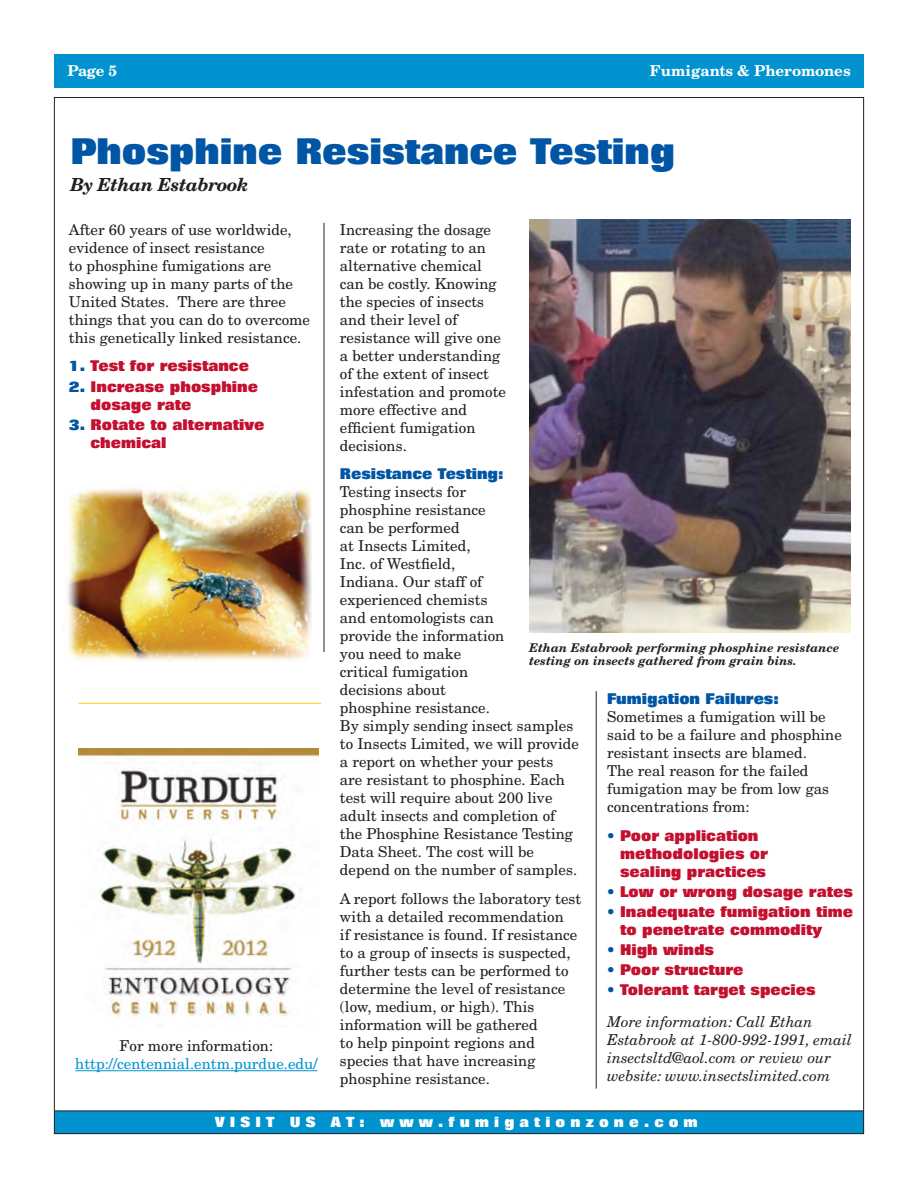
<style>
.page{position:relative;width:918px;height:1188px;background:#fff}
.page>*{position:absolute;margin:0;border:0;box-sizing:border-box;transform-origin:0 0}
.t1{font:800 36px "Folio";color:#0155a5}
.t2{font:italic 700 18px "New Century Schlbk";letter-spacing:-.02em;color:#231f20}
.t3{font:15px/18px "New Century Schlbk";color:#231f20}
.t4{font:800 15px/18px "Folio";color:#c3102f}
.t5{font:italic 15px/18px "New Century Schlbk";color:#231f20}
.t6{font:800 15px "Folio";color:#0155a5}
.t7{font:15px "New Century Schlbk";color:#0093d0}
.t8{font:700 15px "New Century Schlbk";color:#fff}
.t9{font:800 14.25px "Folio";color:#fff}
.t10{font:italic 700 12px/13.5px "New Century Schlbk";color:#231f20}
.s1{color:#0155a5}
</style>
<div class="page">
<div style="left:54px;top:54px;width:810px;height:34px;background:#0093d0"></div>
<div style="left:54px;top:1111px;width:809px;height:23px;background:#0093d0"></div>
<hr style="left:54px;top:1111px;width:810px;height:1px;background:#231f20">
<img style="left:529px;top:219px;width:321px;height:414px">
<img style="left:67px;top:488px;width:245px;height:173px">
<hr style="left:596px;top:691px;width:1px;height:398px;background:#231f20">
<hr style="left:324px;top:223px;width:1px;height:429px;background:#231f20">
<hr style="left:78px;top:703px;width:243px;height:1px;background:#fed105">
<img style="left:78px;top:749px;width:240px;height:269px">
<hr style="left:75px;top:1070px;width:243px;height:1px;background:#0093d0">
<p class="t8" style="left:68px;top:62px;width:51px">Page 5</p>
<p class="t8" style="left:650px;top:62px;width:202px">Fumigants &amp; Pheromones</p>
<h1 class="t1" style="left:70px;top:131px;width:606px">Phosphine Resistance Testing</h1>
<p class="t2" style="left:70px;top:173px;width:180px">By Ethan Estabrook</p>
<p class="t3" style="left:69px;top:220px;width:243px">After 60 years of use worldwide, evidence of insect resistance<br>to phosphine fumigations are showing up in many parts of the<br>United States. There are three things that you can do to overcome this genetically linked resistance.</p>
<p class="t4" style="left:69px;top:357px;width:182px"><span class="s1">1.</span> Test for resistance</p>
<p class="t4" style="left:91px;top:377px;width:169px;text-indent:-22px"><span class="s1">2.</span> Increase phosphine dosage rate</p>
<p class="t4" style="left:91px;top:416px;width:175px;text-indent:-22px"><span class="s1">3.</span> Rotate to alternative chemical</p>
<p class="t3" style="left:340px;top:220px;width:168px">Increasing the dosage rate or rotating to an alternative chemical can be costly. Knowing the species of insects and their level of resistance will give one a better understanding of the extent of insect infestation and promote more effective and efficient fumigation decisions.</p>
<p class="t6" style="left:340px;top:466px;width:165px">Resistance Testing:</p>
<p class="t3" style="left:340px;top:483px;width:240px">Testing insects for<br>phosphine resistance<br>can be performed<br>at Insects Limited,<br>Inc. of Westfield,<br>Indiana. Our staff of<br>experienced chemists<br>and entomologists can<br>provide the information<br>you need to make<br>critical fumigation<br>decisions about<br>phosphine resistance.<br>By simply sending insect samples to Insects Limited, we will provide a report on whether your pests are resistant to phosphine. Each test will require about 200 live adult insects and completion of the Phosphine Resistance Testing<br>Data Sheet. The cost will be depend on the number of samples.</p>
<p class="t3" style="left:340px;top:890px;width:243px">A report follows the laboratory test with a detailed recommendation<br>if resistance is found. If resistance to a group of insects is suspected, further tests can be performed to determine the level of resistance (low, medium, or high). This information will be gathered<br>to help pinpoint regions and species that have increasing phosphine resistance.</p>
<p class="t10" style="left:529px;top:641px;width:312px">Ethan Estabrook performing phosphine resistance testing on insects gathered from grain bins.</p>
<p class="t6" style="left:607px;top:690px;width:173px">Fumigation Failures:</p>
<p class="t3" style="left:607px;top:707px;width:236px">Sometimes a fumigation will be said to be a failure and phosphine resistant insects are blamed.<br>The real reason for the failed fumigation may be from low gas concentrations from:</p>
<p class="t4" style="left:620px;top:826px;width:149px;text-indent:-13px"><span class="s1">•</span> Poor application methodologies or sealing practices</p>
<p class="t4" style="left:607px;top:883px;width:247px"><span class="s1">•</span> Low or wrong dosage rates</p>
<p class="t4" style="left:620px;top:903px;width:235px;text-indent:-13px"><span class="s1">•</span> Inadequate fumigation time to penetrate commodity</p>
<p class="t4" style="left:607px;top:941px;width:108px"><span class="s1">•</span> High winds</p>
<p class="t4" style="left:607px;top:961px;width:138px"><span class="s1">•</span> Poor structure</p>
<p class="t4" style="left:607px;top:981px;width:210px"><span class="s1">•</span> Tolerant target species</p>
<p class="t5" style="left:607px;top:1013px;width:247px">More information: Call Ethan Estabrook at 1-800-992-1991, email insectsltd@aol.com or review our website: www.insectslimited.com</p>
<p class="t3" style="left:120px;top:1037px;width:155px">For more information:</p>
<p class="t7" style="left:75px;top:1055px;width:244px">http://centennial.entm.purdue.edu/</p>
<p class="t9" style="left:215px;top:1114px;width:484px">V I S I T U S A T : w w w . f u m i g a t i o n z o n e . c o m</p>
</div>
